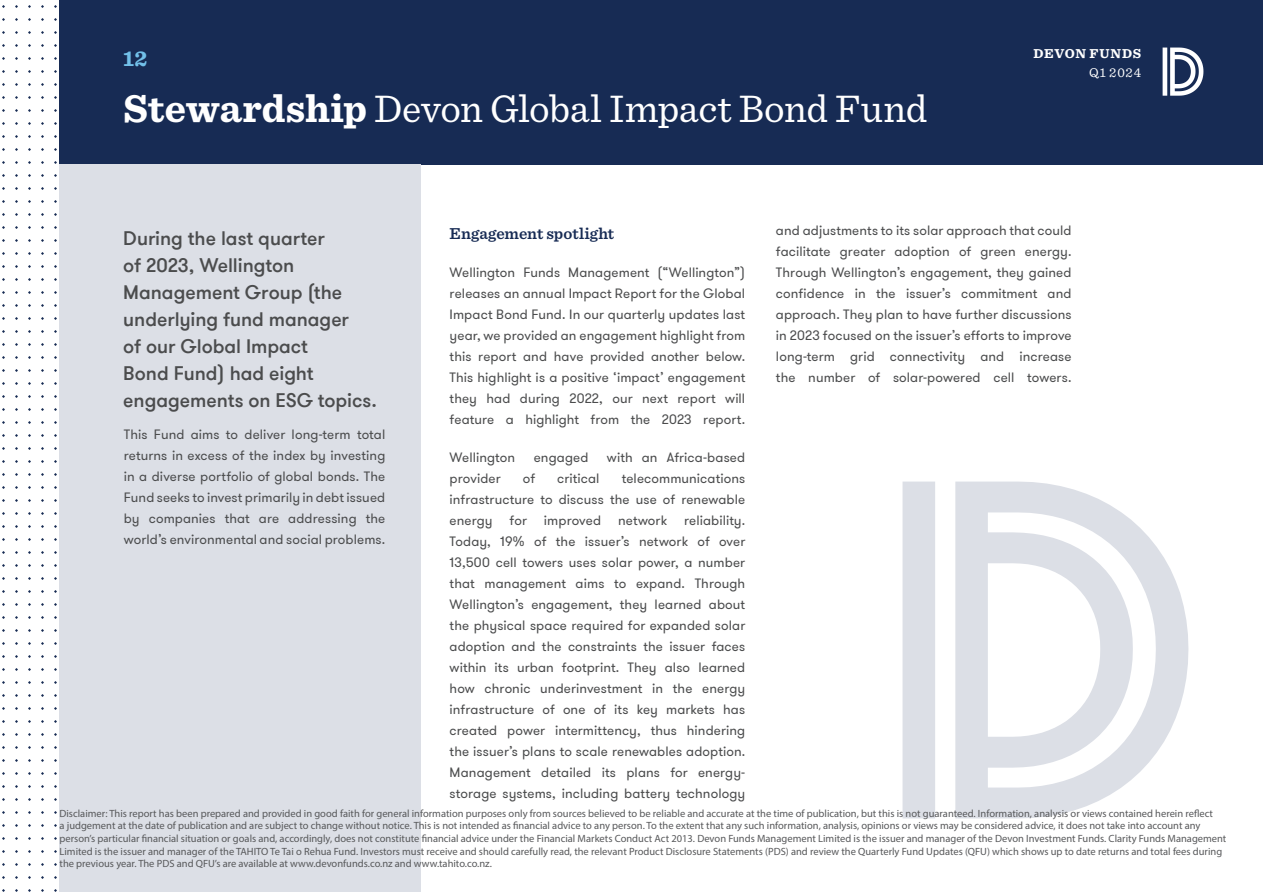
<style>
.page{position:relative;width:1263px;height:893px;background:#fff}
.page>*{position:absolute;margin:0;border:0;box-sizing:border-box;transform-origin:0 0}
.Body{font:40.2px "Sentinel";letter-spacing:-.01em;color:#fff}
.Body-2{font:700 22.5px "Sentinel";color:#72c0e9}
.Intro_Text{font:500 19.5px/27px "GT Walsheim Pro";color:#4b4c4d}
.Subheading{font:600 16.5px "Sentinel";color:#172b54}
.Body-3{font:13.5px/21px "GT Walsheim Pro";letter-spacing:.01em;color:#4b4c4d;text-align:justify}
.t1{font:700 13.5px "Sentinel";letter-spacing:.055em;color:#fff}
.t2{font:13.5px "Sentinel";letter-spacing:.06em;color:#fff}
.t3{font:10.5px/12.6px "Myriad Pro";color:#57585a}
.s1{font-weight:700}
</style>
<div class="page">
<div style="left:60px;top:0;width:1203px;height:164px;background:#172b54"></div>
<svg style="left:1162px;top:48px;width:41px;height:48px"></svg>
<div style="left:60px;top:164px;width:361px;height:728px;background:#dcdfe6"></div>
<svg style="left:902px;top:482px;width:286px;height:336px;fill:#dcdfe6"></svg>
<p class="Body-2" style="left:123px;top:40px;width:26px">12</p>
<p class="Body" style="left:123px;top:78px;width:805px"><span class="s1">Stewardship</span> Devon Global Impact Bond Fund</p>
<p class="t1" style="left:1033px;top:43px;width:109px">DEVON FUNDS</p>
<p class="t2" style="left:1089px;top:62px;width:54px">Q1 2024</p>
<p class="Intro_Text" style="left:123px;top:225px;width:255px">During the last quarter<br>of 2023, Wellington<br>Management Group (the underlying fund manager<br>of our Global Impact<br>Bond Fund) had eight engagements on ESG topics.</p>
<p class="Body-3" style="left:124px;top:425px;width:263px">This Fund aims to deliver long-term total returns in excess of the index by investing in a diverse portfolio of global bonds. The Fund seeks to invest primarily in debt issued by companies that are addressing the world’s environmental and social problems.</p>
<p class="Subheading" style="left:450px;top:220px;width:166px">Engagement spotlight</p>
<p class="Body-3" style="left:450px;top:262px;width:297px">Wellington Funds Management (“Wellington”) releases an annual Impact Report for the Global Impact Bond Fund. In our quarterly updates last year, we provided an engagement highlight from this report and have provided another below.<br>This highlight is a positive ‘impact’ engagement they had during 2022, our next report will feature a highlight from the 2023 report.</p>
<p class="Body-3" style="left:450px;top:447px;width:67px">Wellington</p>
<p class="Body-3" style="left:534px;top:447px;width:56px">engaged</p>
<p class="Body-3" style="left:607px;top:447px;width:140px">with an Africa-based</p>
<p class="Body-3" style="left:450px;top:468px;width:53px">provider</p>
<p class="Body-3" style="left:523px;top:468px;width:14px">of</p>
<p class="Body-3" style="left:557px;top:468px;width:44px">critical</p>
<p class="Body-3" style="left:450px;top:468px;width:297px;text-indent:172px">telecommunications infrastructure to discuss the use of renewable energy</p>
<p class="Body-3" style="left:510px;top:510px;width:19px">for</p>
<p class="Body-3" style="left:544px;top:510px;width:59px">improved</p>
<p class="Body-3" style="left:618px;top:510px;width:51px">network</p>
<p class="Body-3" style="left:450px;top:510px;width:297px;text-indent:234px">reliability.<br>Today, 19% of the issuer’s network of over 13,500 cell towers uses solar power, a number that management aims to expand. Through Wellington’s engagement, they learned about the physical space required for expanded solar adoption and the constraints the issuer faces within its urban footprint. They also learned how chronic underinvestment in the energy infrastructure of one of its key markets has created power intermittency, thus hindering the issuer’s plans to scale renewables adoption.<br>Management detailed its plans for energy&shy;storage systems, including battery technology</p>
<p class="Body-3" style="left:776px;top:220px;width:297px">and adjustments to its solar approach that could facilitate greater adoption of green energy.<br>Through Wellington’s engagement, they gained confidence in the issuer’s commitment and approach. They plan to have further discussions in 2023 focused on the issuer’s efforts to improve long-term grid connectivity and increase the number of solar-powered cell towers.</p>
<p class="t3" style="left:60px;top:807px;width:1168px">Disclaimer: This report has been prepared and provided in good faith for general information purposes only from sources believed to be reliable and accurate at the time of publication, but this is not guaranteed. Information, analysis or views contained herein reflect<br>a judgement at the date of publication and are subject to change without notice. This is not intended as financial advice to any person. To the extent that any such information, analysis, opinions or views may be considered advice, it does not take into account any person’s particular financial situation or goals and, accordingly, does not constitute financial advice under the Financial Markets Conduct Act 2013. Devon Funds Management Limited is the issuer and manager of the Devon Investment Funds. Clarity Funds Management Limited is the issuer and manager of the TAHITO Te Tai o Rehua Fund. Investors must receive and should carefully read, the relevant Product Disclosure Statements (PDS) and review the Quarterly Fund Updates (QFU) which shows up to date returns and total fees during the previous year. The PDS and QFU’s are available at www.devonfunds.co.nz and www.tahito.co.nz.</p>
</div>
